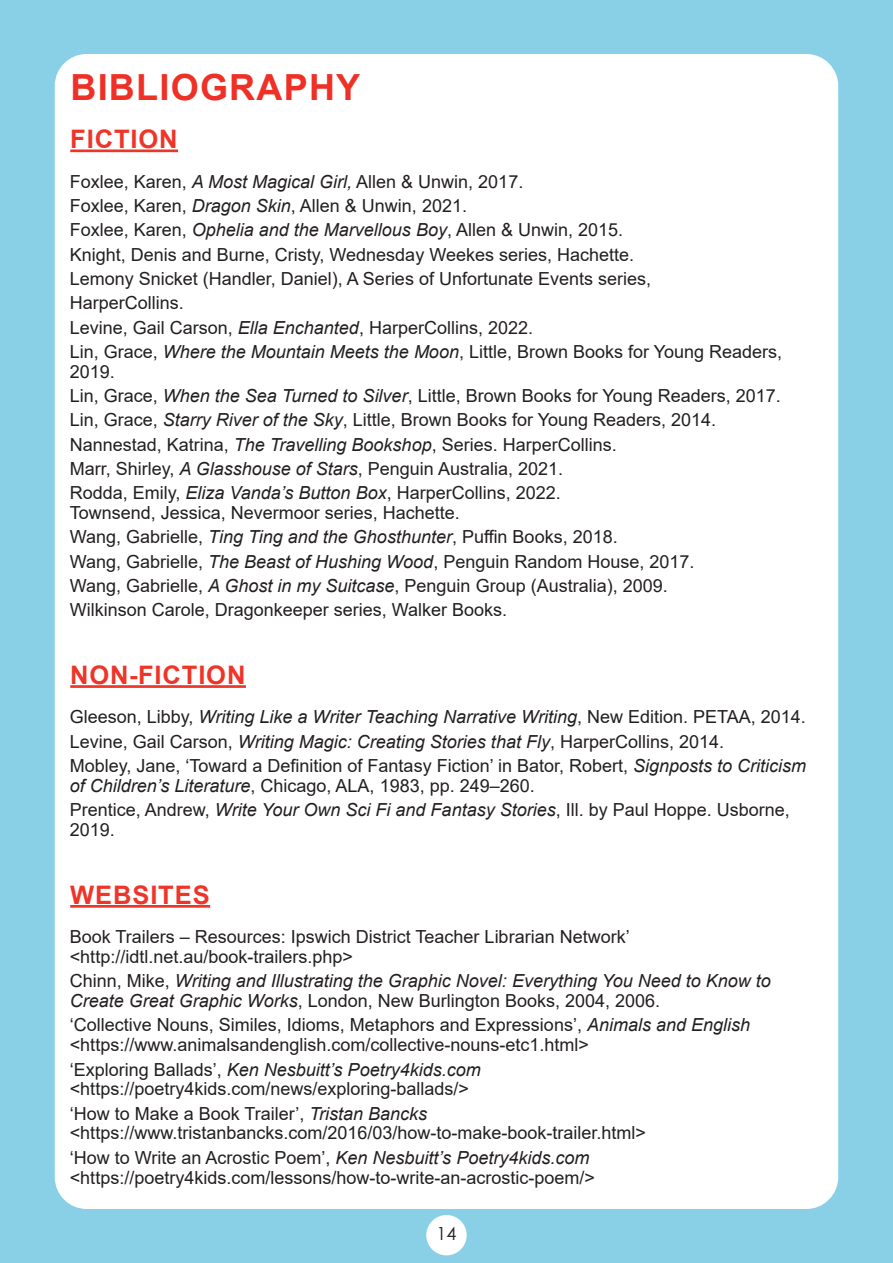
<style>
.page{position:relative;width:893px;height:1263px;background:#89d0e7}
.page>*{position:absolute;margin:0;border:0;box-sizing:border-box;transform-origin:0 0}
.t1{font:700 36px "Arial";letter-spacing:.035em;color:#ef3026}
.t2{font:700 25.5px "Arial";letter-spacing:.035em;color:#ee3528}
.t3{font:18px/24.3px "Arial";color:#231f20}
.t4{font:italic 18px/19.8px "Arial";color:#231f20}
.t5{font:18px "Century Gothic";color:#231f20}
.s1{font-style:italic}
.s2{font-style:normal}
</style>
<div class="page">
<div style="left:55px;top:54px;width:783px;height:1155px;background:#fff;border-radius:32px"></div>
<div style="left:426px;top:1215px;width:41px;height:40px;background:#fff;border-radius:50%"></div>
<hr style="left:70px;top:149px;width:108px;height:3px;background:#ee3528">
<hr style="left:70px;top:685px;width:176px;height:3px;background:#ee3528">
<hr style="left:70px;top:905px;width:140px;height:3px;background:#ee3528">
<h1 class="t1" style="left:70px;top:62px;width:291px">BIBLIOGRAPHY</h1>
<h2 class="t2" style="left:70px;top:121px;width:109px">FICTION</h2>
<p class="t3" style="left:70px;top:169px;width:714px">Foxlee, Karen, <span class="s1">A Most Magical Girl,</span> Allen &amp; Unwin, 2017.<br>Foxlee, Karen, <span class="s1">Dragon Skin</span>, Allen &amp; Unwin, 2021.<br>Foxlee, Karen, <span class="s1">Ophelia and the Marvellous Boy</span>, Allen &amp; Unwin, 2015.<br>Knight, Denis and Burne, Cristy, Wednesday Weekes series, Hachette.<br>Lemony Snicket (Handler, Daniel), A Series of Unfortunate Events series,<br>HarperCollins.<br>Levine, Gail Carson, <span class="s1">Ella Enchanted</span>, HarperCollins, 2022.<br>Lin, Grace, <span class="s1">Where the Mountain Meets the Moon</span>, Little, Brown Books for Young Readers,</p>
<p class="t3" style="left:70px;top:359px;width:713px">2019.<br>Lin, Grace, <span class="s1">When the Sea Turned to Silver</span>, Little, Brown Books for Young Readers, 2017.<br>Lin, Grace, <span class="s1">Starry River of the Sky</span>, Little, Brown Books for Young Readers, 2014.<br>Nannestad, Katrina, <span class="s1">The Travelling Bookshop</span>, Series. HarperCollins.<br>Marr, Shirley, <span class="s1">A Glasshouse of Stars</span>, Penguin Australia, 2021.<br>Rodda, Emily, <span class="s1">Eliza Vanda’s Button Box</span>, HarperCollins, 2022.</p>
<p class="t3" style="left:70px;top:500px;width:626px">Townsend, Jessica, Nevermoor series, Hachette.<br>Wang, Gabrielle, <span class="s1">Ting Ting and the Ghosthunter</span>, Puffin Books, 2018.<br>Wang, Gabrielle, <span class="s1">The Beast of Hushing Wood</span>, Penguin Random House, 2017.<br>Wang, Gabrielle, <span class="s1">A Ghost in my Suitcase</span>, Penguin Group (Australia), 2009.<br>Wilkinson Carole, Dragonkeeper series, Walker Books.</p>
<h2 class="t2" style="left:70px;top:657px;width:177px">NON-FICTION</h2>
<p class="t3" style="left:70px;top:705px;width:738px">Gleeson, Libby, <span class="s1">Writing Like a Writer Teaching Narrative Writing</span>, New Edition. PETAA, 2014.<br>Levine, Gail Carson, <span class="s1">Writing Magic: Creating Stories that Fly</span>, HarperCollins, 2014.<br>Mobley, Jane, ‘Toward a Definition of Fantasy Fiction’ in Bator, Robert, <span class="s1">Signposts to Criticism</span></p>
<p class="t3" style="left:70px;top:773px;width:721px"><span class="s1">of Children’s Literature</span>, Chicago, ALA, 1983, pp. 249–260.<br>Prentice, Andrew, <span class="s1">Write Your Own Sci Fi and Fantasy Stories</span>, Ill. by Paul Hoppe. Usborne,</p>
<p class="t3" style="left:70px;top:817px;width:47px">2019.</p>
<h2 class="t2" style="left:70px;top:877px;width:141px">WEBSITES</h2>
<p class="t3" style="left:70px;top:927px;width:561px;line-height:19.8px">Book Trailers – Resources: Ipswich District Teacher Librarian Network’ &lt;http://idtl.net.au/book-trailers.php&gt;</p>
<p class="t4" style="left:70px;top:971px;width:703px"><span class="s2">Chinn, Mike,</span> Writing and Illustrating the Graphic Novel: Everything You Need to Know to<br>Create Great Graphic Works<span class="s2">, London, New Burlington Books, 2004, 2006.</span></p>
<p class="t3" style="left:70px;top:1015px;width:682px;line-height:19.8px">‘Collective Nouns, Similes, Idioms, Metaphors and Expressions’, <span class="s1">Animals and English </span>&lt;https://www.animalsandenglish.com/collective-nouns-etc1.html&gt;</p>
<p class="t3" style="left:70px;top:1059px;width:412px;line-height:19.8px">‘Exploring Ballads’, <span class="s1">Ken Nesbuitt’s Poetry4kids.com </span>&lt;https://poetry4kids.com/news/exploring-ballads/&gt;</p>
<p class="t3" style="left:70px;top:1103px;width:578px;line-height:19.8px">‘How to Make a Book Trailer’, <span class="s1">Tristan Bancks </span>&lt;https://www.tristanbancks.com/2016/03/how-to-make-book-trailer.html&gt;</p>
<p class="t3" style="left:70px;top:1147px;width:527px;line-height:19.8px">‘How to Write an Acrostic Poem’, <span class="s1">Ken Nesbuitt’s Poetry4kids.com </span>&lt;https://poetry4kids.com/lessons/how-to-write-an-acrostic-poem/&gt;</p>
<p class="t5" style="left:436px;top:1221px;width:21px">14</p>
</div>
